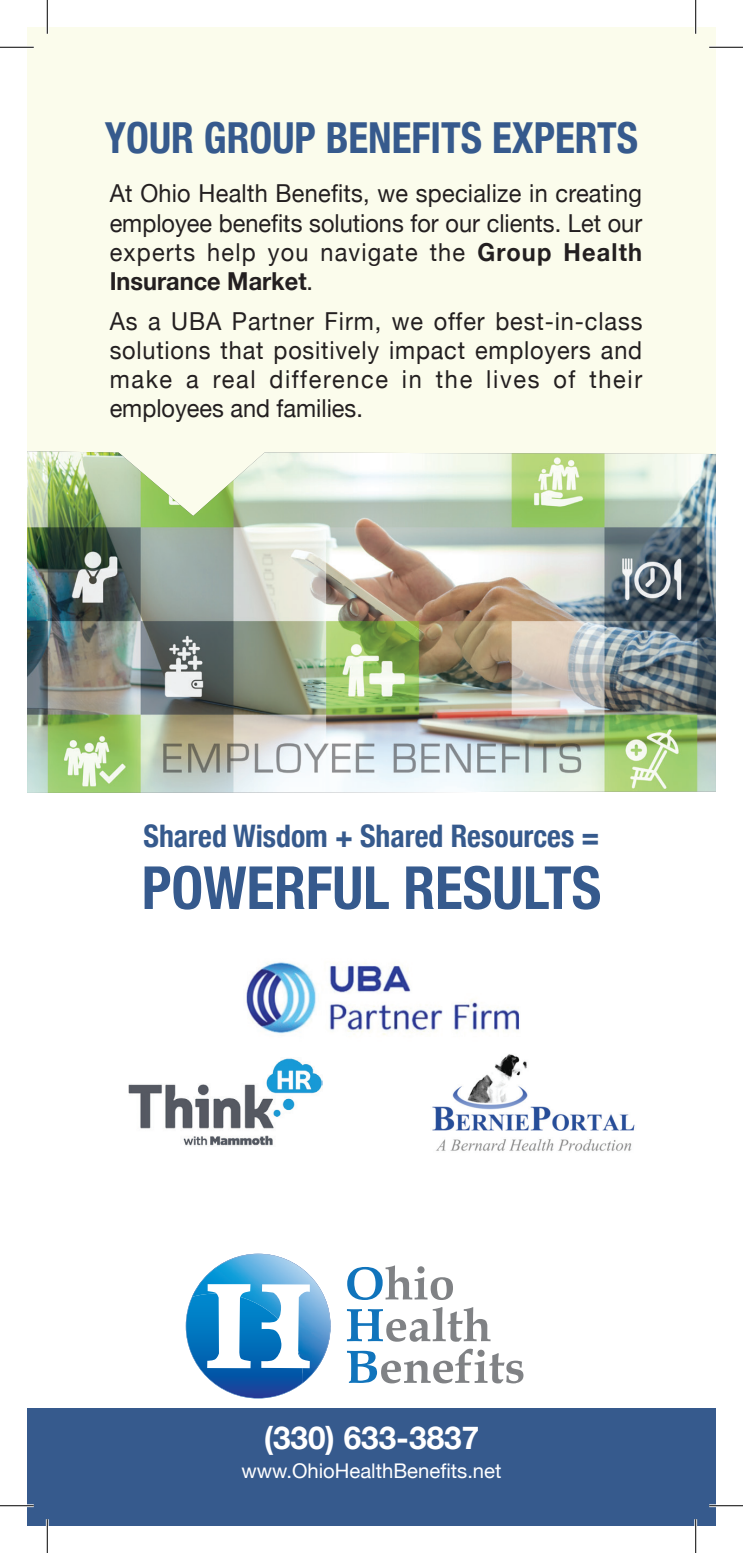
<style>
.page{position:relative;width:743px;height:1553px;background:#fff}
.page>*{position:absolute;margin:0;border:0;box-sizing:border-box;transform-origin:0 0}
.t1{font:700 condensed 59.62px "Helvetica Neue";color:#365a8d;scale:.96 1}
.t2{font:700 condensed 42.75px "Helvetica Neue";color:#365a8d;scale:.96 1}
.t3{font:700 31.5px "Helvetica Neue";color:#fff}
.t4{font:700 condensed 31.05px "Helvetica Neue";color:#365a8d;scale:.96 1}
.t5{font:24.75px/29.2px "Helvetica Neue";letter-spacing:.05em;color:#231f20;text-align:justify;scale:.95 1}
.t6{font:20.25px "Helvetica Neue";color:#fff}
.s1{font-weight:700}
</style>
<div class="page">
<div style="left:27px;top:27px;width:689px;height:701px;background:#fbfcec"></div>
<div style="left:27px;top:1408px;width:689px;height:118px;background:#365a8d"></div>
<svg style="left:186px;top:1253px;width:144px;height:145px"></svg>
<svg style="left:347px;top:1265px;width:106px;height:35px"></svg>
<svg style="left:347px;top:1307px;width:143px;height:34px"></svg>
<svg style="left:347px;top:1348px;width:176px;height:35px"></svg>
<img style="left:27px;top:451px;width:689px;height:342px">
<img style="left:246px;top:962px;width:273px;height:73px">
<img style="left:432px;top:1054px;width:203px;height:97px">
<img style="left:128px;top:1058px;width:194px;height:88px">
<hr style="left:0;top:46px;width:34px;height:3px;background:#fff">
<hr style="left:709px;top:46px;width:33px;height:3px;background:#fff">
<hr style="left:0;top:1504px;width:34px;height:3px;background:#fff">
<hr style="left:709px;top:1504px;width:33px;height:3px;background:#fff">
<hr style="left:46px;top:0;width:3px;height:34px;background:#fff">
<hr style="left:46px;top:1519px;width:3px;height:33px;background:#fff">
<hr style="left:694px;top:0;width:3px;height:34px;background:#fff">
<hr style="left:694px;top:1519px;width:3px;height:33px;background:#fff">
<hr style="left:0;top:47px;width:34px;height:1px;background:#000">
<hr style="left:709px;top:47px;width:33px;height:1px;background:#000">
<hr style="left:0;top:1505px;width:34px;height:1px;background:#000">
<hr style="left:709px;top:1505px;width:33px;height:1px;background:#000">
<hr style="left:47px;top:0;width:1px;height:34px;background:#000">
<hr style="left:47px;top:1519px;width:1px;height:33px;background:#000">
<hr style="left:695px;top:0;width:1px;height:34px;background:#000">
<hr style="left:695px;top:1519px;width:1px;height:33px;background:#000">
<p class="t2" style="left:105px;top:102px;width:556px">YOUR GROUP BENEFITS EXPERTS</p>
<p class="t5" style="left:110px;top:180px;width:562px">At Ohio Health Benefits, we specialize in creating employee benefits solutions for our clients. Let our experts help you navigate the <span class="s1">Group Health Insurance Market</span>.</p>
<p class="t5" style="left:110px;top:308px;width:562px">As a UBA Partner Firm, we offer best-in-class solutions that positively impact employers and make a real difference in the lives of their employees and families.</p>
<p class="t4" style="left:143px;top:810px;width:476px">Shared Wisdom + Shared Resources =</p>
<p class="t1" style="left:142px;top:838px;width:480px">POWERFUL RESULTS</p>
<p class="t3" style="left:264px;top:1413px;width:217px">(330) 633-3837</p>
<p class="t6" style="left:241px;top:1456px;width:261px">www.OhioHealthBenefits.net</p>
</div>
